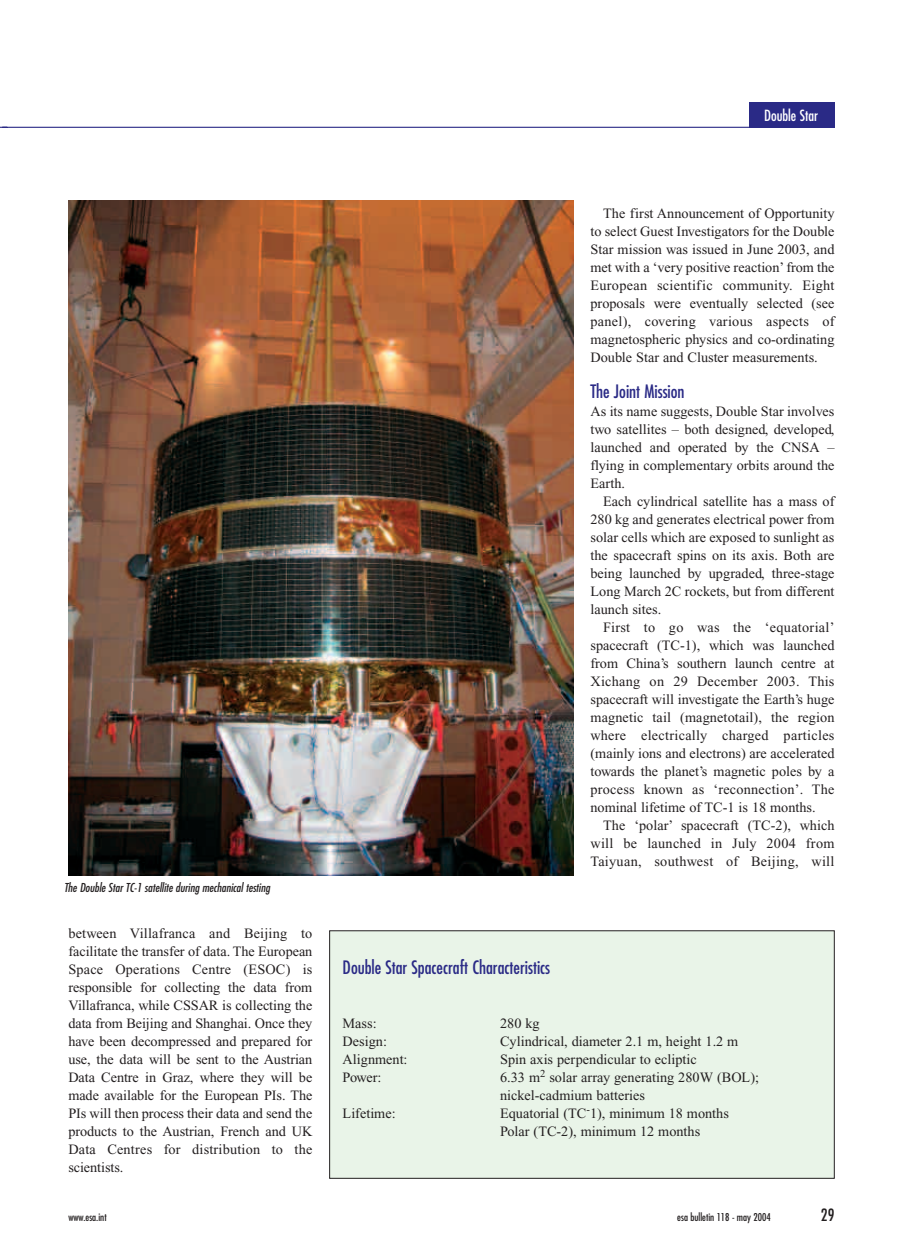
<style>
.page{position:relative;width:901px;height:1259px;background:#fff}
.page>*{position:absolute;margin:0;border:0;box-sizing:border-box;transform-origin:0 0}
.t1{font:condensed 18px "Futura";color:#2a2a86}
.t2{font:condensed 16.5px "Futura";color:#231f20}
.t3{font:condensed 15px "Futura";color:#fff}
.t4{font:14.25px/18px "Times New Roman";color:#231f20;text-align:justify}
.t5{font:italic condensed 12px "Futura";color:#231f20}
.t6{font:condensed 10.5px "Futura";color:#231f20}
</style>
<div class="page">
<img style="left:0;top:102px;width:835px;height:1077px">
<p class="t3" style="left:763px;top:109px;width:55px">Double Star</p>
<p class="t5" style="left:64px;top:882px;width:207px">The Double Star TC-1 satellite during mechanical testing</p>
<p class="t4" style="left:68px;top:925px;width:245px">between Villafranca and Beijing to facilitate the transfer of data. The European Space Operations Centre (ESOC) is responsible for collecting the data from Villafranca, while CSSAR is collecting the data from Beijing and Shanghai. Once they have been decompressed and prepared for use, the data will be sent to the Austrian Data Centre in Graz, where they will be made available for the European PIs. The PIs will then process their data and send the products to the Austrian, French and UK Data Centres for distribution to the scientists.</p>
<p class="t1" style="left:342px;top:959px;width:209px">Double Star Spacecraft Characteristics</p>
<p class="t4" style="left:590px;top:205px;width:245px;text-indent:13px">The first Announcement of Opportunity to select Guest Investigators for the Double Star mission was issued in June 2003, and met with a ‘very positive reaction’ from the European scientific community. Eight proposals were eventually selected (see panel), covering various aspects of magnetospheric physics and co-ordinating Double Star and Cluster measurements.</p>
<p class="t1" style="left:590px;top:383px;width:96px">The Joint Mission</p>
<p class="t4" style="left:590px;top:403px;width:245px">As its name suggests, Double Star involves two satellites – both designed, developed, launched and operated by the CNSA – flying in complementary orbits around the Earth.</p>
<p class="t4" style="left:590px;top:493px;width:245px;text-indent:13px">Each cylindrical satellite has a mass of 280 kg and generates electrical power from solar cells which are exposed to sunlight as the spacecraft spins on its axis. Both are being launched by upgraded, three-stage Long March 2C rockets, but from different launch sites.</p>
<p class="t4" style="left:590px;top:619px;width:245px;text-indent:13px">First to go was the ‘equatorial’ spacecraft (TC-1), which was launched from China’s southern launch centre at Xichang on 29 December 2003. This spacecraft will investigate the Earth’s huge magnetic tail (magnetotail), the region where electrically charged particles (mainly ions and electrons) are accelerated towards the planet’s magnetic poles by a process known as ‘reconnection’. The nominal lifetime of TC-1 is 18 months.</p>
<p class="t4" style="left:590px;top:817px;width:245px;text-indent:13px">The ‘polar’ spacecraft (TC-2), which will be launched in July 2004 from Taiyuan, southwest of Beijing, will</p>
<p class="t4" style="left:342px;top:1015px;width:36px">Mass:</p>
<p class="t4" style="left:500px;top:1015px;width:41px">280 kg</p>
<p class="t4" style="left:342px;top:1033px;width:46px">Design:</p>
<p class="t4" style="left:500px;top:1033px;width:239px">Cylindrical, diameter 2.1 m, height 1.2 m</p>
<p class="t4" style="left:342px;top:1051px;width:66px">Alignment:</p>
<p class="t4" style="left:500px;top:1051px;width:198px">Spin axis perpendicular to ecliptic</p>
<p class="t4" style="left:342px;top:1069px;width:40px">Power:</p>
<p class="t4" style="left:500px;top:1069px;width:260px">6.33 m<sup>2</sup> solar array generating 280W (BOL); nickel-cadmium batteries</p>
<p class="t4" style="left:342px;top:1105px;width:55px">Lifetime:</p>
<p class="t4" style="left:500px;top:1105px;width:230px">Equatorial (TC<sup>-</sup>1), minimum 18 months<br>Polar (TC-2), minimum 12 months</p>
<p class="t6" style="left:68px;top:1212px;width:40px">www.esa.int</p>
<p class="t6" style="left:677px;top:1212px;width:95px">esa bulletin 118 - may 2004</p>
<p class="t2" style="left:820px;top:1207px;width:15px">29</p>
</div>
